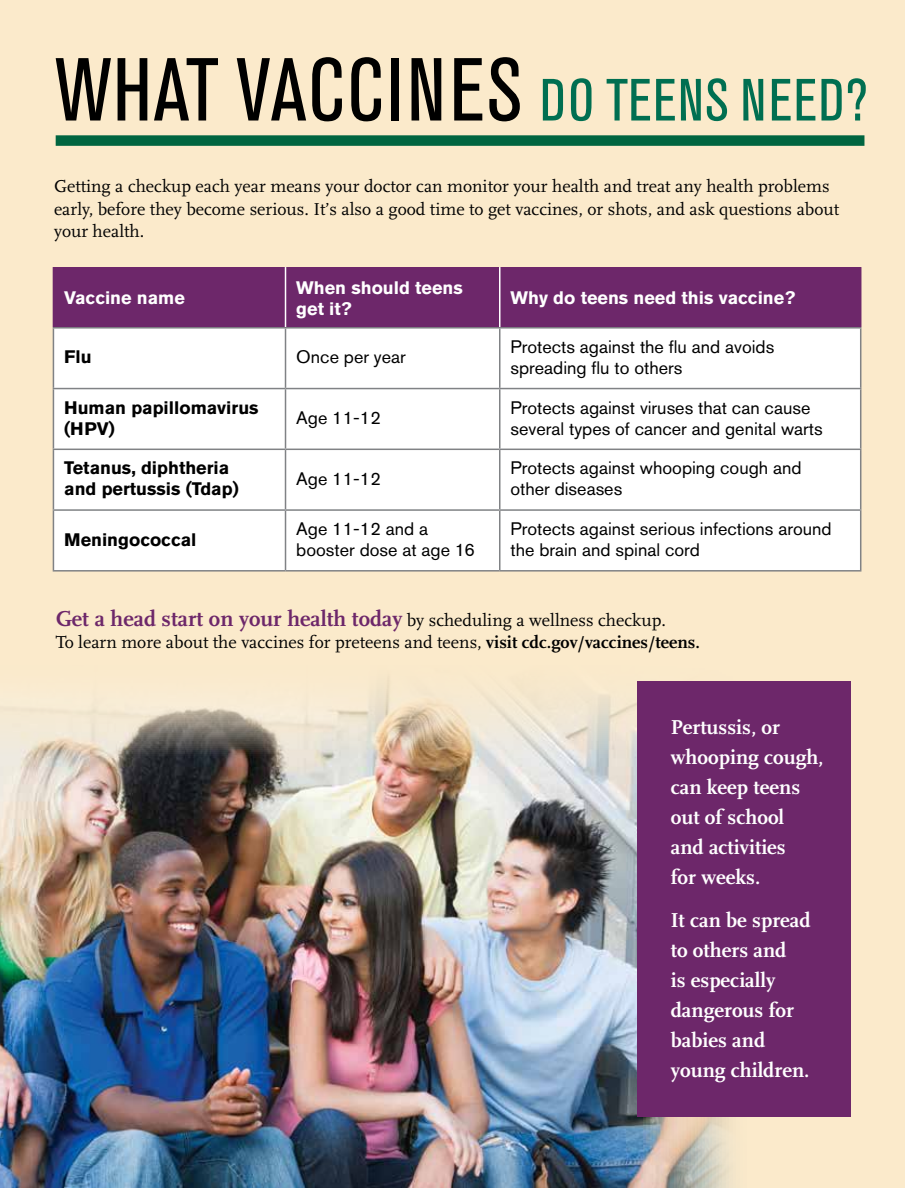
<style>
.page{position:relative;width:905px;height:1188px;background:#fff}
.page>*{position:absolute;margin:0;border:0;box-sizing:border-box;transform-origin:0 0}
.t1{font:condensed 88.35px "Akzidenz Grotesk Std";letter-spacing:.025em;color:#000}
.t2{font:700 22.5px "Scala LF";color:#6d276a}
.t3{font:700 21px/30px "Scala LF";color:#fff}
.t4{font:18px/21px "Akzidenz Grotesk Std";color:#000}
.t5{font:18px/22.5px "Scala LF";color:#000}
.t6{font:700 18px/21px "Akzidenz Grotesk Std";color:#000}
.t7{font:700 18px/21px "Akzidenz Grotesk Std";color:#fff}
.s1{font-size:58.95px;color:#006f51}
.s2{font-weight:400;font-size:18px;color:#000}
.s3{font-weight:700}
</style>
<div class="page">
<div style="left:0;top:0;width:904px;height:1188px;background:#fbeacb"></div>
<div style="left:53px;top:267px;width:232px;height:61px;background:#6d276a"></div>
<div style="left:285px;top:267px;width:214px;height:61px;background:#6d276a"></div>
<div style="left:499px;top:267px;width:361px;height:61px;background:#6d276a"></div>
<div style="left:53px;top:328px;width:232px;height:61px;background:#fff"></div>
<div style="left:285px;top:328px;width:214px;height:61px;background:#fff"></div>
<div style="left:499px;top:328px;width:361px;height:61px;background:#fff"></div>
<div style="left:53px;top:389px;width:232px;height:60px;background:#fff"></div>
<div style="left:285px;top:389px;width:214px;height:60px;background:#fff"></div>
<div style="left:499px;top:389px;width:361px;height:60px;background:#fff"></div>
<div style="left:53px;top:449px;width:232px;height:61px;background:#fff"></div>
<div style="left:285px;top:449px;width:214px;height:61px;background:#fff"></div>
<div style="left:499px;top:449px;width:361px;height:61px;background:#fff"></div>
<div style="left:53px;top:510px;width:232px;height:61px;background:#fff"></div>
<div style="left:285px;top:510px;width:214px;height:61px;background:#fff"></div>
<div style="left:499px;top:510px;width:361px;height:61px;background:#fff"></div>
<hr style="left:285px;top:267px;width:1px;height:60px;background:#fff">
<hr style="left:53px;top:327px;width:232px;height:2px;background:#808285">
<hr style="left:53px;top:329px;width:1px;height:59px;background:#808285">
<hr style="left:285px;top:327px;width:214px;height:2px;background:#808285">
<hr style="left:285px;top:329px;width:1px;height:59px;background:#808285">
<hr style="left:499px;top:327px;width:362px;height:2px;background:#808285">
<hr style="left:499px;top:329px;width:1px;height:59px;background:#808285">
<hr style="left:860px;top:329px;width:1px;height:59px;background:#808285">
<hr style="left:53px;top:388px;width:232px;height:1px;background:#808285">
<hr style="left:53px;top:389px;width:1px;height:60px;background:#808285">
<hr style="left:285px;top:388px;width:214px;height:1px;background:#808285">
<hr style="left:285px;top:389px;width:1px;height:60px;background:#808285">
<hr style="left:499px;top:388px;width:362px;height:1px;background:#808285">
<hr style="left:499px;top:389px;width:1px;height:60px;background:#808285">
<hr style="left:860px;top:389px;width:1px;height:60px;background:#808285">
<hr style="left:53px;top:449px;width:232px;height:1px;background:#808285">
<hr style="left:53px;top:450px;width:1px;height:59px;background:#808285">
<hr style="left:285px;top:449px;width:214px;height:1px;background:#808285">
<hr style="left:285px;top:450px;width:1px;height:59px;background:#808285">
<hr style="left:499px;top:449px;width:362px;height:1px;background:#808285">
<hr style="left:499px;top:450px;width:1px;height:59px;background:#808285">
<hr style="left:860px;top:450px;width:1px;height:59px;background:#808285">
<hr style="left:53px;top:509px;width:232px;height:2px;background:#808285">
<hr style="left:53px;top:511px;width:1px;height:59px;background:#808285">
<hr style="left:285px;top:509px;width:214px;height:2px;background:#808285">
<hr style="left:285px;top:511px;width:1px;height:59px;background:#808285">
<hr style="left:499px;top:509px;width:362px;height:2px;background:#808285">
<hr style="left:499px;top:511px;width:1px;height:59px;background:#808285">
<hr style="left:860px;top:511px;width:1px;height:59px;background:#808285">
<hr style="left:53px;top:570px;width:232px;height:2px;background:#808285">
<hr style="left:285px;top:570px;width:214px;height:2px;background:#808285">
<hr style="left:499px;top:570px;width:362px;height:2px;background:#808285">
<hr style="left:499px;top:267px;width:1px;height:60px;background:#fff">
<hr style="left:860px;top:267px;width:1px;height:60px;background:#6d276a">
<div style="left:56px;top:135px;width:808px;height:11px;background:#006540"></div>
<img style="left:0;top:678px;width:733px;height:510px">
<div style="left:637px;top:681px;width:213px;height:436px;background:#6d276a"></div>
<h2 class="t1" style="left:56px;top:40px;width:813px">WHAT VACCINES <span class="s1">DO TEENS NEED?</span></h2>
<p class="t5" style="left:54px;top:175px;width:786px">Getting a checkup each year means your doctor can monitor your health and treat any health problems early, before they become serious. It’s also a good time to get vaccines, or shots, and ask questions about your health.</p>
<p class="t7" style="left:64px;top:287px;width:122px">Vaccine name</p>
<p class="t7" style="left:296px;top:277px;width:168px">When should teens get it?</p>
<p class="t7" style="left:510px;top:287px;width:286px">Why do teens need this vaccine?</p>
<p class="t6" style="left:64px;top:347px;width:29px">Flu</p>
<p class="t4" style="left:296px;top:346px;width:111px">Once per year</p>
<p class="t4" style="left:510px;top:336px;width:265px">Protects against the flu and avoids spreading flu to others</p>
<p class="t4" style="left:296px;top:407px;width:86px">Age 11-12</p>
<p class="t6" style="left:64px;top:458px;width:176px">Tetanus, diphtheria and pertussis (Tdap)</p>
<p class="t4" style="left:296px;top:468px;width:86px">Age 11-12</p>
<p class="t4" style="left:510px;top:457px;width:293px">Protects against whooping cough and other diseases</p>
<p class="t6" style="left:64px;top:529px;width:134px">Meningococcal</p>
<p class="t4" style="left:296px;top:518px;width:180px">Age 11-12 and a booster dose at age 16</p>
<p class="t4" style="left:510px;top:518px;width:323px">Protects against serious infections around the brain and spinal cord</p>
<p class="t6" style="left:64px;top:397px;width:196px">Human papillomavirus (HPV)</p>
<p class="t4" style="left:510px;top:397px;width:301px">Protects against viruses that can cause</p>
<p class="t4" style="left:510px;top:418px;width:314px">several types of cancer and genital warts</p>
<p class="t2" style="left:56px;top:606px;width:611px">Get a head start on your health today <span class="s2">by scheduling a wellness checkup.</span></p>
<p class="t5" style="left:56px;top:632px;width:645px">To learn more about the vaccines for preteens and teens, <span class="s3">visit cdc.gov/vaccines/teens.</span></p>
<p class="t3" style="left:670px;top:712px;width:154px">Pertussis, or whooping cough, can keep teens out of school<br>and activities<br>for weeks.</p>
<p class="t3" style="left:670px;top:906px;width:141px">It can be spread to others and<br>is especially dangerous for babies and young children.</p>
</div>
